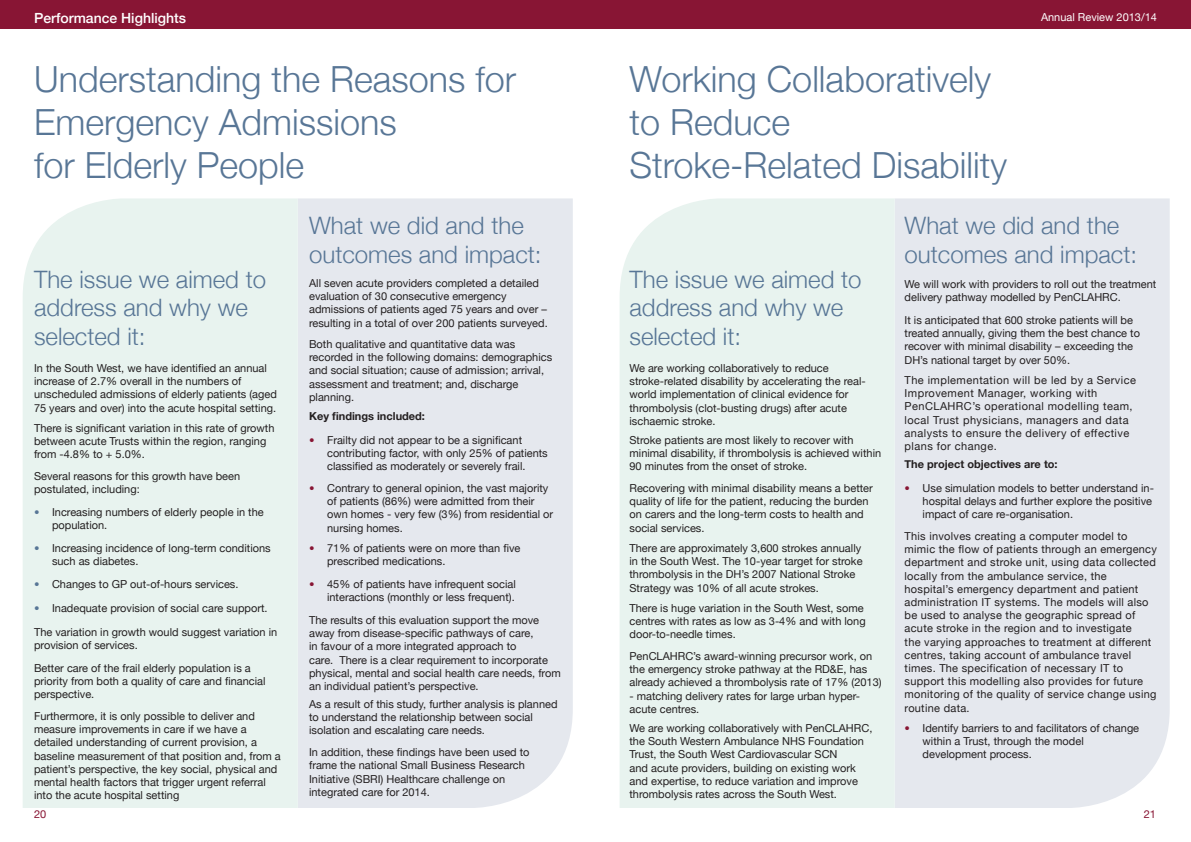
<style>
.page{position:relative;width:1191px;height:842px;background:#fff}
.page>*{position:absolute;margin:0;border:0;box-sizing:border-box;transform-origin:0 0}
.t1{font:300 36px/43.2px "Helvetica Neue";color:#587696}
.H2_large{font:300 24px/28.8px "Helvetica Neue";color:#587696}
.t2{font:500 14px "Helvetica Neue";color:#fff}
.Body{font:11px/13.2px "Helvetica Neue";color:#231f20}
.Body-2{font:11px/13.2px "Helvetica Neue";letter-spacing:.025em;color:#231f20}
.Body-3{font:11px/13.2px "Helvetica Neue";letter-spacing:.04em;color:#231f20}
.H2_large-2{font:11px/13.2px "Helvetica Neue";color:#231f20}
.Bold_Body{font:700 11px "Helvetica Neue";color:#231f20}
.t3{font:11px "Helvetica Neue";color:#fff}
.t4{font:11px "Helvetica Neue";color:#881534}
.s1{font-family:"Frutiger";font-weight:300;font-stretch:condensed;color:#881534}
.s2{font-family:"Frutiger";font-weight:300;font-stretch:condensed;color:#587696}
</style>
<div class="page">
<div style="left:0;top:0;width:1191px;height:29px;background:#881534"></div>
<div style="left:894px;top:198px;width:275px;height:610px;background:#e5e8ee"></div>
<div style="left:620px;top:198px;width:274px;height:610px;background:#e8f3ef"></div>
<div style="left:298px;top:198px;width:275px;height:610px;background:#e5e8ee"></div>
<div style="left:23px;top:198px;width:275px;height:610px;background:#e8f3ef"></div>
<p class="t2" style="left:34px;top:7px;width:153px">Performance Highlights</p>
<p class="t3" style="left:1041px;top:9px;width:117px">Annual Review 2013/14</p>
<h1 class="t1" style="left:34px;top:55px;width:484px">Understanding the Reasons for<br>Emergency Admissions<br>for Elderly People</h1>
<p class="H2_large" style="left:309px;top:209px;width:234px">What we did and the outcomes and impact:</p>
<p class="H2_large-2" style="left:309px;top:277px;width:240px">All seven acute providers completed a detailed evaluation of 30 consecutive emergency admissions of patients aged 75 years and over – resulting in a total of over 200 patients surveyed.</p>
<p class="Body" style="left:309px;top:338px;width:245px">Both qualitative and quantitative data was recorded in the following domains: demographics and social situation; cause of admission; arrival, assessment and treatment; and, discharge planning.</p>
<p class="Bold_Body" style="left:309px;top:407px;width:117px">Key findings included:</p>
<p class="Body" style="left:327px;top:434px;width:222px;text-indent:-18px"><span class="s1">•</span> Frailty did not appear to be a significant contributing factor, with only 25% of patients classified as moderately or severely frail.</p>
<p class="Body" style="left:327px;top:482px;width:228px;text-indent:-18px"><span class="s1">•</span> Contrary to general opinion, the vast majority of patients (86%) were admitted from their own homes - very few (3%) from residential or nursing homes.</p>
<p class="Body" style="left:327px;top:542px;width:195px;text-indent:-18px"><span class="s1">•</span> 71% of patients were on more than five prescribed medications.</p>
<p class="Body" style="left:309px;top:578px;width:208px;text-align:right"><span class="s1">•</span> 45% of patients have infrequent social interactions (monthly or less frequent).</p>
<p class="Body" style="left:309px;top:614px;width:253px">The results of this evaluation support the move away from disease-specific pathways of care,<br>in favour of a more integrated approach to<br>care. There is a clear requirement to incorporate physical, mental and social health care needs, from an individual patient’s perspective.</p>
<p class="Body" style="left:309px;top:698px;width:250px">As a result of this study, further analysis is planned to understand the relationship between social isolation and escalating care needs.</p>
<p class="Body" style="left:309px;top:746px;width:222px">In addition, these findings have been used to frame the national Small Business Research Initiative (SBRI) Healthcare challenge on integrated care for 2014.</p>
<p class="H2_large" style="left:34px;top:263px;width:234px">The issue we aimed to address and why we selected it:</p>
<p class="Body" style="left:34px;top:362px;width:244px">In the South West, we have identified an annual increase of 2.7% overall in the numbers of unscheduled admissions of elderly patients (aged 75 years and over) into the acute hospital setting.</p>
<p class="Body" style="left:34px;top:422px;width:242px">There is significant variation in this rate of growth between acute Trusts within the region, ranging from -4.8% to + 5.0%.</p>
<p class="Body" style="left:34px;top:470px;width:208px">Several reasons for this growth have been postulated, including:</p>
<p class="Body" style="left:52px;top:506px;width:213px;text-indent:-18px"><span class="s2">•</span> Increasing numbers of elderly people in the population.</p>
<p class="Body" style="left:52px;top:542px;width:220px;text-indent:-18px"><span class="s2">•</span> Increasing incidence of long-term conditions such as diabetes.</p>
<p class="Body" style="left:34px;top:578px;width:206px"><span class="s2">•</span> Changes to GP out-of-hours services.</p>
<p class="Body" style="left:34px;top:602px;width:235px"><span class="s2">•</span> Inadequate provision of social care support.</p>
<p class="Body" style="left:34px;top:626px;width:245px">The variation in growth would suggest variation in provision of services.</p>
<p class="Body" style="left:34px;top:662px;width:233px">Better care of the frail elderly population is a priority from both a quality of care and financial perspective.</p>
<p class="Body" style="left:34px;top:710px;width:248px">Furthermore, it is only possible to deliver and measure improvements in care if we have a detailed understanding of current provision, a baseline measurement of that position and, from a patient’s perspective, the key social, physical and mental health factors that trigger urgent referral into the acute hospital setting</p>
<h1 class="t1" style="left:629px;top:55px;width:379px">Working Collaboratively to Reduce<br>Stroke-Related Disability</h1>
<p class="H2_large" style="left:904px;top:209px;width:234px">What we did and the outcomes and impact:</p>
<p class="Body" style="left:904px;top:278px;width:253px">We will work with providers to roll out the treatment delivery pathway modelled by PenCLAHRC.</p>
<p class="Body" style="left:904px;top:314px;width:237px">It is anticipated that 600 stroke patients will be treated annually, giving them the best chance to recover with minimal disability – exceeding the DH’s national target by over 50%.</p>
<p class="Body-3" style="left:904px;top:374px;width:233px">The implementation will be led by a Service Improvement Manager, working with PenCLAHRC’s operational modelling team, local Trust physicians, managers and data analysts to ensure the delivery of effective plans for change.</p>
<p class="Bold_Body" style="left:904px;top:455px;width:155px">The project objectives are to:</p>
<p class="Body" style="left:922px;top:482px;width:233px;text-indent:-18px"><span class="s1">•</span> Use simulation models to better understand in&shy;hospital delays and further explore the positive impact of care re-organisation.</p>
<p class="Body-2" style="left:904px;top:530px;width:254px">This involves creating a computer model to mimic the flow of patients through an emergency department and stroke unit, using data collected locally from the ambulance service, the hospital’s emergency department and patient administration IT systems. The models will also be used to analyse the geographic spread of acute stroke in the region and to investigate<br>the varying approaches to treatment at different centres, taking account of ambulance travel times. The specification of necessary IT to support this modelling also provides for future monitoring of the quality of service change using routine data.</p>
<p class="Body" style="left:922px;top:722px;width:218px;text-indent:-18px"><span class="s1">•</span> Identify barriers to and facilitators of change within a Trust, through the model development process.</p>
<p class="H2_large" style="left:629px;top:263px;width:234px">The issue we aimed to address and why we selected it:</p>
<p class="Body" style="left:629px;top:362px;width:238px">We are working collaboratively to reduce stroke-related disability by accelerating the real&shy;world implementation of clinical evidence for thrombolysis (clot-busting drugs) after acute ischaemic stroke.</p>
<p class="Body" style="left:629px;top:434px;width:253px">Stroke patients are most likely to recover with minimal disability, if thrombolysis is achieved within<br>90 minutes from the onset of stroke.</p>
<p class="Body" style="left:629px;top:482px;width:245px">Recovering with minimal disability means a better quality of life for the patient, reducing the burden on carers and the long-term costs to health and social services.</p>
<p class="Body" style="left:629px;top:542px;width:234px">There are approximately 3,600 strokes annually in the South West. The 10-year target for stroke thrombolysis in the DH’s 2007 National Stroke Strategy was 10% of all acute strokes.</p>
<p class="Body" style="left:629px;top:602px;width:238px">There is huge variation in the South West, some centres with rates as low as 3-4% and with long door-to-needle times.</p>
<p class="Body" style="left:629px;top:650px;width:254px">PenCLAHRC’s award-winning precursor work, on the emergency stroke pathway at the RD&amp;E, has already achieved a thrombolysis rate of 17% (2013)</p>
<p class="Body" style="left:629px;top:690px;width:232px">- matching delivery rates for large urban hyper&shy;acute centres.</p>
<p class="Body" style="left:629px;top:722px;width:244px">We are working collaboratively with PenCLAHRC, the South Western Ambulance NHS Foundation Trust, the South West Cardiovascular SCN<br>and acute providers, building on existing work and expertise, to reduce variation and improve thrombolysis rates across the South West.</p>
<p class="t4" style="left:34px;top:806px;width:14px">20</p>
<p class="t4" style="left:1143px;top:806px;width:14px">21</p>
</div>
